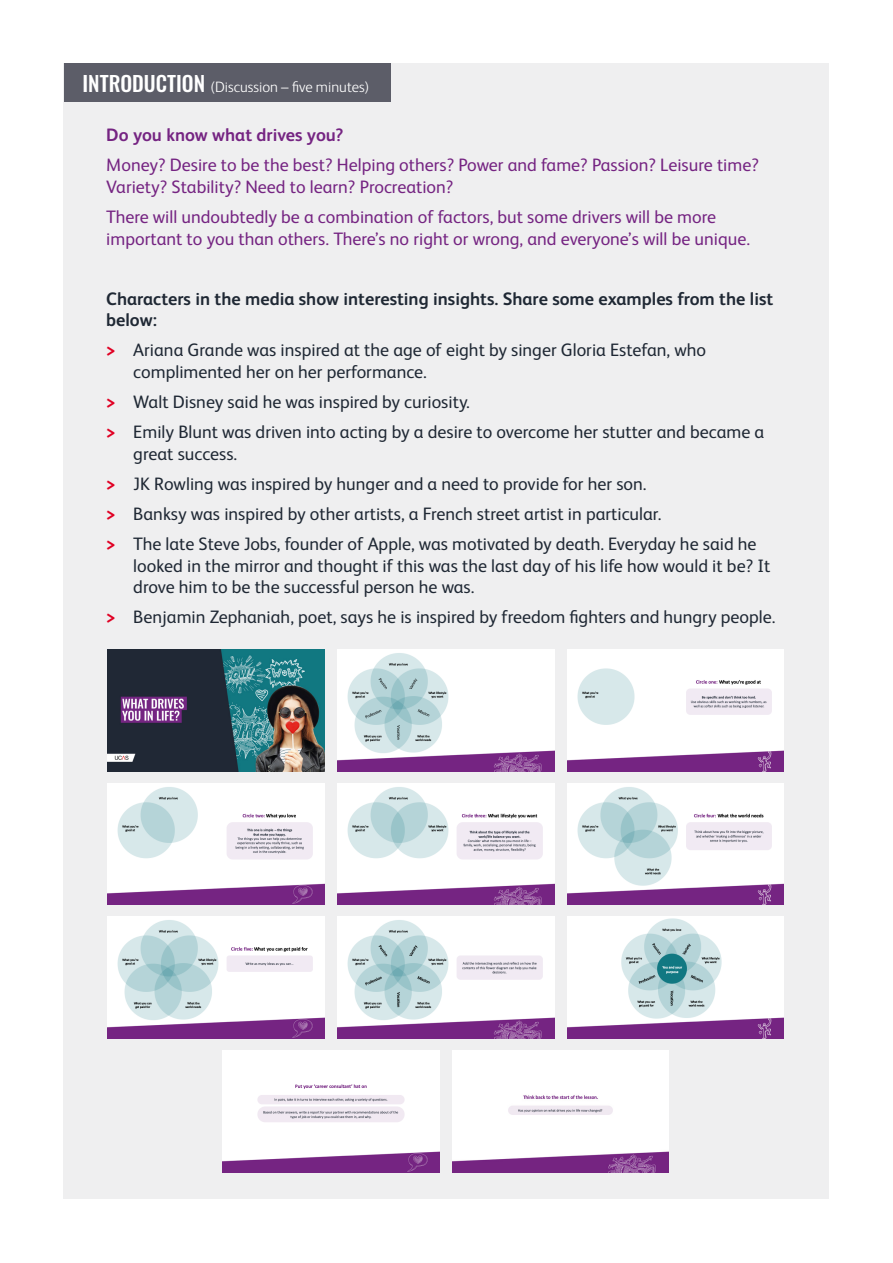
<style>
.page{position:relative;width:893px;height:1263px;background:#fff}
.page>*{position:absolute;margin:0;border:0;box-sizing:border-box;transform-origin:0 0}
.t1{font:18px/30.2px "FS Albert Pro";color:#1f2834}
.t2{font:18px/21.6px "FS Albert Pro";color:#752482}
.t3{font:700 18px/21.6px "FS Albert Pro";color:#1f2834}
.t4{font:700 18px "FS Albert Pro";color:#752482}
.t5{font:300 15px "FS Albert Pro";color:#fff}
.s1{font-family:"Oswald";font-weight:500;font-size:21px}
.s2{font-weight:700;color:#e00023}
</style>
<div class="page">
<div style="left:64px;top:64px;width:765px;height:1135px;background:#efeff0"></div>
<div style="left:64px;top:64px;width:326px;height:38px;background:#5c5d68"></div>
<img style="left:107px;top:649px;width:217px;height:122px">
<img style="left:337px;top:649px;width:217px;height:122px">
<img style="left:567px;top:649px;width:217px;height:122px">
<img style="left:107px;top:783px;width:217px;height:122px">
<img style="left:107px;top:917px;width:217px;height:122px">
<img style="left:337px;top:917px;width:217px;height:122px">
<img style="left:567px;top:917px;width:217px;height:122px">
<img style="left:222px;top:1050px;width:217px;height:122px">
<img style="left:452px;top:1050px;width:217px;height:122px">
<img style="left:337px;top:783px;width:217px;height:122px">
<img style="left:567px;top:783px;width:217px;height:122px">
<p class="t5" style="left:82px;top:77px;width:289px"><span class="s1">INTRODUCTION</span> (Discussion – five minutes)</p>
<p class="t4" style="left:106px;top:122px;width:239px">Do you know what drives you?</p>
<p class="t2" style="left:106px;top:153px;width:654px">Money? Desire to be the best? Helping others? Power and fame? Passion? Leisure time?<br>Variety? Stability? Need to learn? Procreation?</p>
<p class="t2" style="left:106px;top:205px;width:645px">There will undoubtedly be a combination of factors, but some drivers will be more important to you than others. There’s no right or wrong, and everyone’s will be unique.</p>
<p class="t3" style="left:106px;top:287px;width:668px">Characters in the media show interesting insights. Share some examples from the list below:</p>
<p class="t1" style="left:133px;top:338px;width:574px;line-height:21.6px;text-indent:-27px"><span class="s2">&gt;</span> Ariana Grande was inspired at the age of eight by singer Gloria Estefan, who complimented her on her performance.</p>
<p class="t1" style="left:106px;top:386px;width:659px"><span class="s2">&gt;</span> Walt Disney said he was inspired by curiosity.<br><span class="s2">&gt;</span> Emily Blunt was driven into acting by a desire to overcome her stutter and became a</p>
<p class="t1" style="left:106px;top:437px;width:652px;text-indent:27px">great success.<br><span class="s2">&gt;</span> JK Rowling was inspired by hunger and a need to provide for her son.<br><span class="s2">&gt;</span> Banksy was inspired by other artists, a French street artist in particular.<br><span class="s2">&gt;</span> The late Steve Jobs, founder of Apple, was motivated by death. Everyday he said he</p>
<p class="t1" style="left:133px;top:553px;width:639px;line-height:21.6px">looked in the mirror and thought if this was the last day of his life how would it be? It drove him to be the successful person he was.</p>
<p class="t1" style="left:106px;top:601px;width:671px"><span class="s2">&gt;</span> Benjamin Zephaniah, poet, says he is inspired by freedom fighters and hungry people.</p>
</div>
